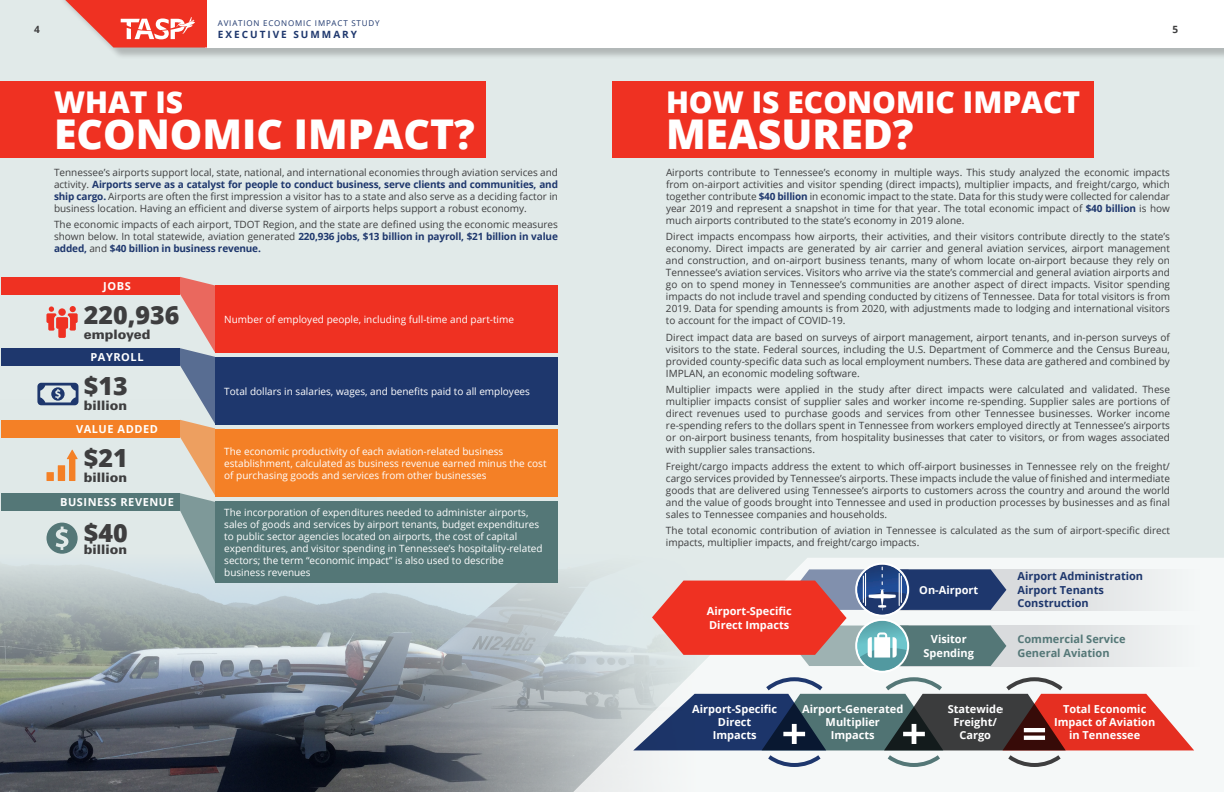
<style>
.page{position:relative;width:1224px;height:792px;background:#e1eae9}
.page>*{position:absolute;margin:0;border:0;box-sizing:border-box;transform-origin:0 0}
.Heading_1{font:800 41px "Open Sans";color:#fff}
.Heading_1-2{font:800 30px "Open Sans";color:#fff}
.Infographic_subhead{font:800 25px "Open Sans";color:#3e3e3f}
.Number_Impact{font:800 25px "Open Sans";color:#3e3e3f}
.Infographic_subhead-2{font:900 13px "Univers LT Std";color:#3e3e3f}
.Number_Impact-2{font:900 13px "Univers LT Std";color:#3e3e3f}
.Infographic_subhead-3{font:700 11px/13.2px "Open Sans";color:#fff;text-align:center}
.Infographic_subhead-4{font:700 11px "Open Sans";color:#1e376d}
.Infographic_subhead-5{font:700 11px "Open Sans";letter-spacing:.05em;color:#fff}
.Infographic_subhead-6{font:700 11px "Open Sans";color:#547777}
.Body{font:10px/12px "Open Sans";color:#3e3e3f;text-align:justify}
.Body-2{font:10px/12px "Open Sans";color:#fff}
.t1{font:700 10px "Open Sans";letter-spacing:.2em;color:#1e376d}
.t2{font:700 10px "Open Sans";color:#3e3e3f}
.t3{font:8px "Open Sans";letter-spacing:.1em;color:#1e376d}
.s1{font-weight:700;color:#1e376d}
</style>
<div class="page">
<img style="left:0;top:399px;width:558px;height:393px">
<div style="left:0;top:81px;width:486px;height:77px;background:#ef3122"></div>
<div style="left:612px;top:81px;width:482px;height:77px;background:#ef3122"></div>
<div style="left:215px;top:286px;width:343px;height:67px;background:#ef3122"></div>
<div style="left:215px;top:358px;width:343px;height:67px;background:#1e376d"></div>
<div style="left:215px;top:430px;width:343px;height:67px;background:#f48026"></div>
<div style="left:215px;top:502px;width:343px;height:81px;background:#547777"></div>
<div style="left:47px;top:472px;width:7px;height:9px;background:#f48026"></div>
<div style="left:58px;top:465px;width:7px;height:16px;background:#f48026"></div>
<svg style="left:67px;top:450px;width:11px;height:31px"></svg>
<svg style="left:47px;top:523px;width:31px;height:31px"></svg>
<svg style="left:46px;top:306px;width:32px;height:32px"></svg>
<div style="left:58px;top:308px;width:8px;height:8px;background:#ef3122;border-radius:50%"></div>
<svg style="left:37px;top:383px;width:41px;height:22px"></svg>
<svg style="left:180px;top:277px;width:35px;height:305px"></svg>
<div style="left:1px;top:348px;width:126px;height:18px;background:#1e376d"></div>
<div style="left:1px;top:277px;width:126px;height:18px;background:#ef3122"></div>
<div style="left:1px;top:420px;width:126px;height:18px;background:#f48026"></div>
<div style="left:1px;top:493px;width:126px;height:18px;background:#547777"></div>
<div style="left:54px;top:348px;width:126px;height:18px;background:#1e376d"></div>
<div style="left:54px;top:277px;width:126px;height:18px;background:#ef3122"></div>
<div style="left:54px;top:420px;width:126px;height:18px;background:#f48026"></div>
<div style="left:54px;top:493px;width:126px;height:18px;background:#547777"></div>
<svg style="left:512px;top:558px;width:712px;height:234px"></svg>
<div style="left:881px;top:569px;width:343px;height:41px;background:#f5f8f8"></div>
<div style="left:881px;top:625px;width:343px;height:41px;background:#f5f8f8"></div>
<svg style="left:633px;top:564px;width:561px;height:205px;background:#b49ea3"></svg>
<div style="left:59px;top:0;width:1165px;height:60px;background:#231f20;opacity:.25"></div>
<div style="left:206px;top:0;width:1018px;height:48px;background:#fff"></div>
<svg style="left:59px;top:0;width:148px;height:48px"></svg>
<p class="t3" style="left:218px;top:18px;width:163px">AVIATION ECONOMIC IMPACT STUDY</p>
<p class="t1" style="left:218px;top:28px;width:141px">EXECUTIVE SUMMARY</p>
<p class="t2" style="left:34px;top:22px;width:7px">4</p>
<p class="t2" style="left:1172px;top:22px;width:7px">5</p>
<h1 class="Heading_1-2" style="left:54px;top:79px;width:131px">WHAT IS</h1>
<h1 class="Heading_1" style="left:54px;top:103px;width:422px">ECONOMIC IMPACT?</h1>
<p class="Body" style="left:54px;top:166px;width:506px">Tennessee’s airports support local, state, national, and international economies through aviation services and activity. <span class="s1">Airports serve as a catalyst for people to conduct business, serve clients and communities, and ship cargo.</span> Airports are often the first impression a visitor has to a state and also serve as a deciding factor in business location. Having an efficient and diverse system of airports helps support a robust economy.</p>
<p class="Body" style="left:54px;top:218px;width:505px">The economic impacts of each airport, TDOT Region, and the state are defined using the economic measures shown below. In total statewide, aviation generated <span class="s1">220,936 jobs, $13 billion in payroll, $21 billion in value added,</span> and <span class="s1">$40 billion in business revenue.</span></p>
<p class="Infographic_subhead-3" style="left:103px;top:279px;width:29px">JOBS</p>
<p class="Infographic_subhead" style="left:84px;top:296px;width:97px">220,936</p>
<p class="Infographic_subhead-2" style="left:84px;top:326px;width:68px">employed</p>
<p class="Infographic_subhead-5" style="left:90px;top:350px;width:55px">PAYROLL</p>
<p class="Number_Impact" style="left:84px;top:367px;width:45px">$13</p>
<p class="Number_Impact-2" style="left:84px;top:397px;width:45px">billion</p>
<p class="Number_Impact" style="left:84px;top:439px;width:45px">$21</p>
<p class="Number_Impact-2" style="left:84px;top:470px;width:45px">billion</p>
<p class="Infographic_subhead-5" style="left:76px;top:421px;width:83px">VALUE ADDED</p>
<p class="Infographic_subhead-5" style="left:60px;top:495px;width:115px">BUSINESS REVENUE</p>
<p class="Infographic_subhead" style="left:84px;top:514px;width:45px">$40</p>
<p class="Infographic_subhead-2" style="left:84px;top:541px;width:45px">billion</p>
<p class="Body-2" style="left:224px;top:313px;width:291px">Number of employed people, including full-time and part-time</p>
<p class="Body-2" style="left:224px;top:385px;width:307px">Total dollars in salaries, wages, and benefits paid to all employees</p>
<p class="Body-2" style="left:224px;top:445px;width:324px">The economic productivity of each aviation-related business establishment, calculated as business revenue earned minus the cost of purchasing goods and services from other businesses</p>
<p class="Body-2" style="left:224px;top:506px;width:320px">The incorporation of expenditures needed to administer airports, sales of goods and services by airport tenants, budget expenditures to public sector agencies located on airports, the cost of capital expenditures, and visitor spending in Tennessee’s hospitality-related sectors; the term “economic impact” is also used to describe business revenues</p>
<h1 class="Heading_1-2" style="left:666px;top:79px;width:416px">HOW IS ECONOMIC IMPACT</h1>
<h1 class="Heading_1" style="left:666px;top:103px;width:249px">MEASURED?</h1>
<p class="Body" style="left:666px;top:166px;width:506px">Airports contribute to Tennessee’s economy in multiple ways. This study analyzed the economic impacts from on-airport activities and visitor spending (direct impacts), multiplier impacts, and freight/cargo, which together contribute <span class="s1">$40 billion</span> in economic impact to the state. Data for this study were collected for calendar year 2019 and represent a snapshot in time for that year. The total economic impact of <span class="s1">$40 billion</span> is how much airports contributed to the state’s economy in 2019 alone.</p>
<p class="Body" style="left:666px;top:230px;width:506px">Direct impacts encompass how airports, their activities, and their visitors contribute directly to the state’s economy. Direct impacts are generated by air carrier and general aviation services, airport management and construction, and on-airport business tenants, many of whom locate on-airport because they rely on Tennessee’s aviation services. Visitors who arrive via the state’s commercial and general aviation airports and go on to spend money in Tennessee’s communities are another aspect of direct impacts. Visitor spending impacts do not include travel and spending conducted by citizens of Tennessee. Data for total visitors is from 2019. Data for spending amounts is from 2020, with adjustments made to lodging and international visitors to account for the impact of COVID-19.</p>
<p class="Body" style="left:666px;top:331px;width:506px">Direct impact data are based on surveys of airport management, airport tenants, and in-person surveys of visitors to the state. Federal sources, including the U.S. Department of Commerce and the Census Bureau, provided county-specific data such as local employment numbers. These data are gathered and combined by IMPLAN, an economic modeling software.</p>
<p class="Body" style="left:666px;top:383px;width:506px">Multiplier impacts were applied in the study after direct impacts were calculated and validated. These multiplier impacts consist of supplier sales and worker income re-spending. Supplier sales are portions of direct revenues used to purchase goods and services from other Tennessee businesses. Worker income re-spending refers to the dollars spent in Tennessee from workers employed directly at Tennessee’s airports or on-airport business tenants, from hospitality businesses that cater to visitors, or from wages associated with supplier sales transactions.</p>
<p class="Body" style="left:666px;top:460px;width:506px">Freight/cargo impacts address the extent to which off-airport businesses in Tennessee rely on the freight/ cargo services provided by Tennessee’s airports. These impacts include the value of finished and intermediate goods that are delivered using Tennessee’s airports to customers across the country and around the world and the value of goods brought into Tennessee and used in production processes by businesses and as final sales to Tennessee companies and households.</p>
<p class="Body" style="left:666px;top:524px;width:505px">The total economic contribution of aviation in Tennessee is calculated as the sum of airport-specific direct impacts, multiplier impacts, and freight/cargo impacts.</p>
<p class="Infographic_subhead-3" style="left:707px;top:604px;width:86px;text-align:left">Airport-Specific<br>Direct Impacts</p>
<p class="Infographic_subhead-3" style="left:919px;top:583px;width:61px">On-Airport</p>
<p class="Infographic_subhead-4" style="left:1018px;top:569px;width:127px">Airport Administration</p>
<p class="Infographic_subhead-4" style="left:1018px;top:582px;width:88px">Airport Tenants</p>
<p class="Infographic_subhead-4" style="left:1018px;top:596px;width:73px">Construction</p>
<p class="Infographic_subhead-3" style="left:924px;top:633px;width:52px">Visitor<br>Spending</p>
<p class="Infographic_subhead-6" style="left:1018px;top:631px;width:110px">Commercial Service</p>
<p class="Infographic_subhead-6" style="left:1018px;top:645px;width:94px">General Aviation</p>
<p class="Infographic_subhead-3" style="left:692px;top:702px;width:86px">Airport-Specific<br>Direct<br>Impacts</p>
<p class="Infographic_subhead-3" style="left:802px;top:702px;width:103px">Airport-Generated<br>Multiplier<br>Impacts</p>
<p class="Infographic_subhead-3" style="left:948px;top:702px;width:56px">Statewide<br>Freight/<br>Cargo</p>
<p class="Infographic_subhead-3" style="left:1054px;top:702px;width:103px">Total Economic<br>Impact of Aviation in Tennessee</p>
</div>
